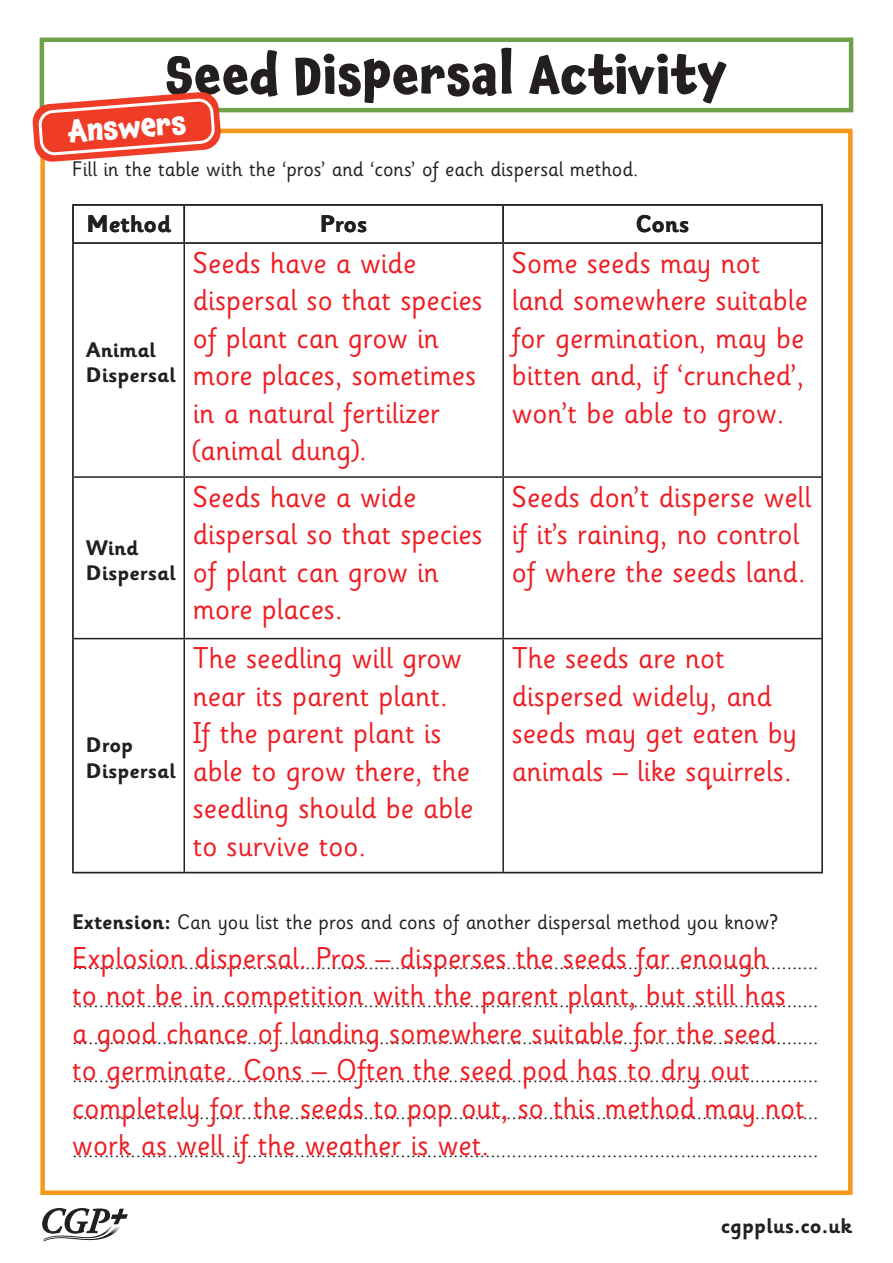
<style>
.page{position:relative;width:893px;height:1263px;background:#fff}
.page>*{position:absolute;margin:0;border:0;box-sizing:border-box;transform-origin:0 0}
.t1{font:700 52.5px "Chaloops";color:#231f20}
.t2{font:700 30.3px "Chaloops";color:#fff}
.t3{font:30px/37.5px "Sassoon Infant Std";color:#ee1d23}
.t4{font:700 24px "Sassoon Infant Std";color:#231f20}
.t5{font:700 21.15px "Sassoon Infant Std";color:#231f20}
.t6{font:21px "Sassoon Infant Std";color:#231f20}
.t7{font:700 21px/25.2px "Sassoon Infant Std";color:#231f20}
.s1{font-weight:700}
</style>
<div class="page">
<svg style="left:43px;top:1208px;width:84px;height:33px"></svg>
<div style="left:40px;top:129px;width:813px;height:1066px;background:#fff;border:4px solid #f7981d"></div>
<div style="left:40px;top:38px;width:813px;height:74px;border:4px solid #6fa04a"></div>
<svg style="left:74px;top:478px;width:747px;height:394px"></svg>
<hr style="left:72px;top:204px;width:112px;height:2px;background:#231f20">
<hr style="left:72px;top:206px;width:2px;height:36px;background:#231f20">
<hr style="left:184px;top:204px;width:319px;height:2px;background:#231f20">
<hr style="left:184px;top:206px;width:1px;height:36px;background:#231f20">
<hr style="left:503px;top:204px;width:320px;height:2px;background:#231f20">
<hr style="left:502px;top:206px;width:2px;height:36px;background:#231f20">
<hr style="left:821px;top:206px;width:2px;height:36px;background:#231f20">
<hr style="left:72px;top:242px;width:112px;height:2px;background:#231f20">
<hr style="left:72px;top:244px;width:2px;height:232px;background:#231f20">
<hr style="left:184px;top:242px;width:319px;height:2px;background:#231f20">
<hr style="left:184px;top:244px;width:1px;height:232px;background:#231f20">
<hr style="left:503px;top:242px;width:320px;height:2px;background:#231f20">
<hr style="left:502px;top:244px;width:2px;height:232px;background:#231f20">
<hr style="left:821px;top:244px;width:2px;height:232px;background:#231f20">
<hr style="left:72px;top:476px;width:112px;height:2px;background:#231f20">
<hr style="left:72px;top:478px;width:2px;height:160px;background:#231f20">
<hr style="left:184px;top:476px;width:319px;height:2px;background:#231f20">
<hr style="left:184px;top:478px;width:1px;height:160px;background:#231f20">
<hr style="left:503px;top:476px;width:320px;height:2px;background:#231f20">
<hr style="left:502px;top:478px;width:2px;height:160px;background:#231f20">
<hr style="left:821px;top:478px;width:2px;height:160px;background:#231f20">
<hr style="left:72px;top:638px;width:112px;height:1px;background:#231f20">
<hr style="left:72px;top:639px;width:2px;height:233px;background:#231f20">
<hr style="left:184px;top:638px;width:319px;height:1px;background:#231f20">
<hr style="left:184px;top:639px;width:1px;height:233px;background:#231f20">
<hr style="left:503px;top:638px;width:320px;height:1px;background:#231f20">
<hr style="left:502px;top:639px;width:2px;height:233px;background:#231f20">
<hr style="left:821px;top:639px;width:2px;height:233px;background:#231f20">
<hr style="left:72px;top:872px;width:112px;height:1px;background:#231f20">
<hr style="left:184px;top:872px;width:319px;height:1px;background:#231f20">
<hr style="left:503px;top:872px;width:320px;height:1px;background:#231f20">
<svg style="left:32px;top:91px;width:189px;height:71px"></svg>
<h1 class="t1" style="left:166px;top:32px;width:563px">Seed Dispersal Activity</h1>
<p class="t2" style="left:67px;top:114px;width:120px;rotate:-5deg">Answers</p>
<p class="t6" style="left:72px;top:156px;width:568px">Fill in the table with the ‘pros’ and ‘cons’ of each dispersal method.</p>
<p class="t4" style="left:86px;top:210px;width:86px">Method</p>
<p class="t4" style="left:320px;top:210px;width:49px">Pros</p>
<p class="t4" style="left:636px;top:210px;width:55px">Cons</p>
<p class="t7" style="left:86px;top:337px;width:91px">Animal<br>Dispersal</p>
<p class="t7" style="left:86px;top:535px;width:91px">Wind<br>Dispersal</p>
<p class="t7" style="left:86px;top:733px;width:91px">Drop<br>Dispersal</p>
<p class="t3" style="left:193px;top:244px;width:291px">Seeds have a wide dispersal so that species of plant can grow in more places, sometimes in a natural fertilizer (animal dung).</p>
<p class="t3" style="left:512px;top:244px;width:298px">Some seeds may not land somewhere suitable for germination, may be bitten and, if ‘crunched’, won’t be able to grow.</p>
<p class="t3" style="left:193px;top:478px;width:291px">Seeds have a wide dispersal so that species of plant can grow in more places.</p>
<p class="t3" style="left:512px;top:478px;width:301px">Seeds don’t disperse well if it’s raining, no control of where the seeds land.</p>
<p class="t3" style="left:193px;top:640px;width:282px">The seedling will grow near its parent plant.<br>If the parent plant is able to grow there, the seedling should be able to survive too.</p>
<p class="t3" style="left:512px;top:640px;width:287px">The seeds are not dispersed widely, and seeds may get eaten by animals – like squirrels.</p>
<p class="t6" style="left:72px;top:909px;width:708px"><span class="s1">Extension:</span> Can you list the pros and cons of another dispersal method you know?</p>
<p class="t3" style="left:72px;top:939px;width:734px">Explosion dispersal. Pros – disperses the seeds far enough<br>to not be in competition with the parent plant, but still has a good chance of landing somewhere suitable for the seed to germinate. Cons – Often the seed pod has to dry out completely for the seeds to pop out, so this method may not work as well if the weather is wet.</p>
<p class="t5" style="left:721px;top:1213px;width:133px">cgpplus.co.uk</p>
</div>
